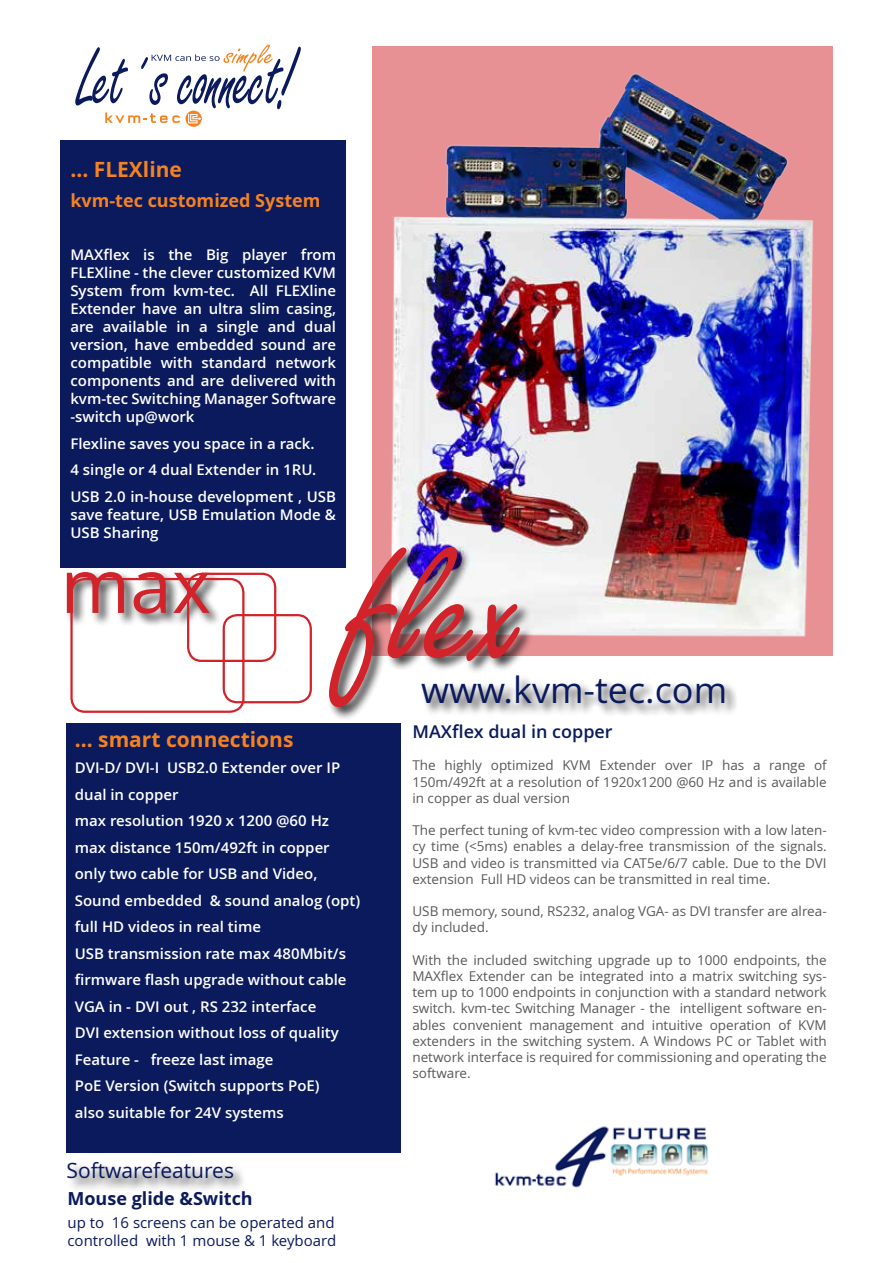
<style>
.page{position:relative;width:893px;height:1263px;background:#fff}
.page>*{position:absolute;margin:0;border:0;box-sizing:border-box;transform-origin:0 0}
.t1{font:180px "Freestyle Script";color:#d2232a}
.t2{font:75px "Open Sans";color:#d2232a}
.t3{font:36px "Open Sans";color:#0a1a5d}
.t4{font:700 21px "Open Sans";color:#f58220}
.t5{font:21px "Open Sans";color:#0a1a5d}
.t6{font:700 18px "Open Sans";color:#f58220}
.t7{font:600 18px "Open Sans";color:#0a1a5d}
.t8{font:700 18px "Open Sans";color:#0a1a5d}
.t9{font:600 15px/26.5px "Open Sans";color:#fff}
.t10{font:15px/18px "Open Sans";color:#0a1a5d}
.t11{font:13.5px/16.2px "Open Sans";color:#58595b;text-align:justify}
</style>
<div class="page">
<div style="left:420px;top:673px;width:319px;height:44px;background:#000;opacity:.75"></div>
<div style="left:67px;top:724px;width:334px;height:429px;background:#0a1a5d"></div>
<div style="left:60px;top:140px;width:286px;height:427px;background:#0a1a5d"></div>
<svg style="left:75px;top:45px;width:226px;height:82px"></svg>
<div style="left:65px;top:570px;width:158px;height:58px;background:#000;opacity:.75"></div>
<div style="left:70px;top:578px;width:174px;height:135px;border:2px solid #d2232a;border-radius:14px"></div>
<div style="left:187px;top:573px;width:89px;height:89px;border:2px solid #d2232a;border-radius:14px"></div>
<div style="left:223px;top:614px;width:89px;height:89px;border:2px solid #d2232a;border-radius:14px"></div>
<div style="left:66px;top:1161px;width:181px;height:31px;background:#000;opacity:.75"></div>
<img style="left:372px;top:46px;width:461px;height:609px">
<div style="left:327px;top:545px;width:207px;height:176px;background:#000;opacity:.75"></div>
<img style="left:494px;top:1126px;width:215px;height:62px">
<h3 class="t4" style="left:70px;top:158px;width:113px">... FLEXline</h3>
<h3 class="t6" style="left:70px;top:190px;width:252px">kvm-tec customized System</h3>
<p class="t9" style="left:70px;top:246px;width:267px;line-height:18px;text-align:justify">MAXflex is the Big player from FLEXline - the clever customized KVM System from kvm-tec. All FLEXline Extender have an ultra slim casing, are available in a single and dual version, have embedded sound are compatible with standard network components and are delivered with kvm-tec Switching Manager Software -switch up@work</p>
<p class="t9" style="left:70px;top:430px;width:267px">Flexline saves you space in a rack.<br>4 single or 4 dual Extender in 1RU.<br>USB 2.0 in-house development , USB</p>
<p class="t9" style="left:70px;top:506px;width:267px;line-height:18px">save feature, USB Emulation Mode &amp;<br>USB Sharing</p>
<h2 class="t2" style="left:60px;top:543px;width:152px">max</h2>
<h1 class="t1" style="left:347px;top:512px;width:180px">flex</h1>
<h3 class="t3" style="left:421px;top:669px;width:308px">www.kvm-tec.com</h3>
<h3 class="t4" style="left:75px;top:727px;width:220px">... smart connections</h3>
<p class="t9" style="left:75px;top:755px;width:287px">DVI-D/ DVI-I USB2.0 Extender over IP dual in copper<br>max resolution 1920 x 1200 @60 Hz max distance 150m/492ft in copper only two cable for USB and Video,<br>Sound embedded &amp; sound analog (opt) full HD videos in real time<br>USB transmission rate max 480Mbit/s firmware flash upgrade without cable<br>VGA in - DVI out , RS 232 interface<br>DVI extension without loss of quality<br>Feature - freeze last image<br>PoE Version (Switch supports PoE)<br>also suitable for 24V systems</p>
<h3 class="t5" style="left:67px;top:1159px;width:169px">Softwarefeatures</h3>
<h3 class="t8" style="left:67px;top:1188px;width:187px">Mouse glide &amp;Switch</h3>
<p class="t10" style="left:67px;top:1213px;width:270px">up to 16 screens can be operated and controlled with 1 mouse &amp; 1 keyboard</p>
<h3 class="t7" style="left:412px;top:721px;width:202px">MAXflex dual in copper</h3>
<p class="t11" style="left:412px;top:758px;width:416px">The highly optimized KVM Extender over IP has a range of 150m/492ft at a resolution of 1920x1200 @60 Hz and is available in copper as dual version</p>
<p class="t11" style="left:412px;top:822px;width:416px">The perfect tuning of kvm-tec video compression with a low laten&shy;cy time (&lt;5ms) enables a delay-free transmission of the signals.<br>USB and video is transmitted via CAT5e/6/7 cable. Due to the DVI extension Full HD videos can be transmitted in real time.</p>
<p class="t11" style="left:412px;top:903px;width:416px">USB memory, sound, RS232, analog VGA- as DVI transfer are alrea&shy;dy included.</p>
<p class="t11" style="left:412px;top:952px;width:416px">With the included switching upgrade up to 1000 endpoints, the MAXflex Extender can be integrated into a matrix switching sys&shy;tem up to 1000 endpoints in conjunction with a standard network switch. kvm-tec Switching Manager - the intelligent software en&shy;ables convenient management and intuitive operation of KVM extenders in the switching system. A Windows PC or Tablet with network interface is required for commissioning and operating the software.</p>
</div>
